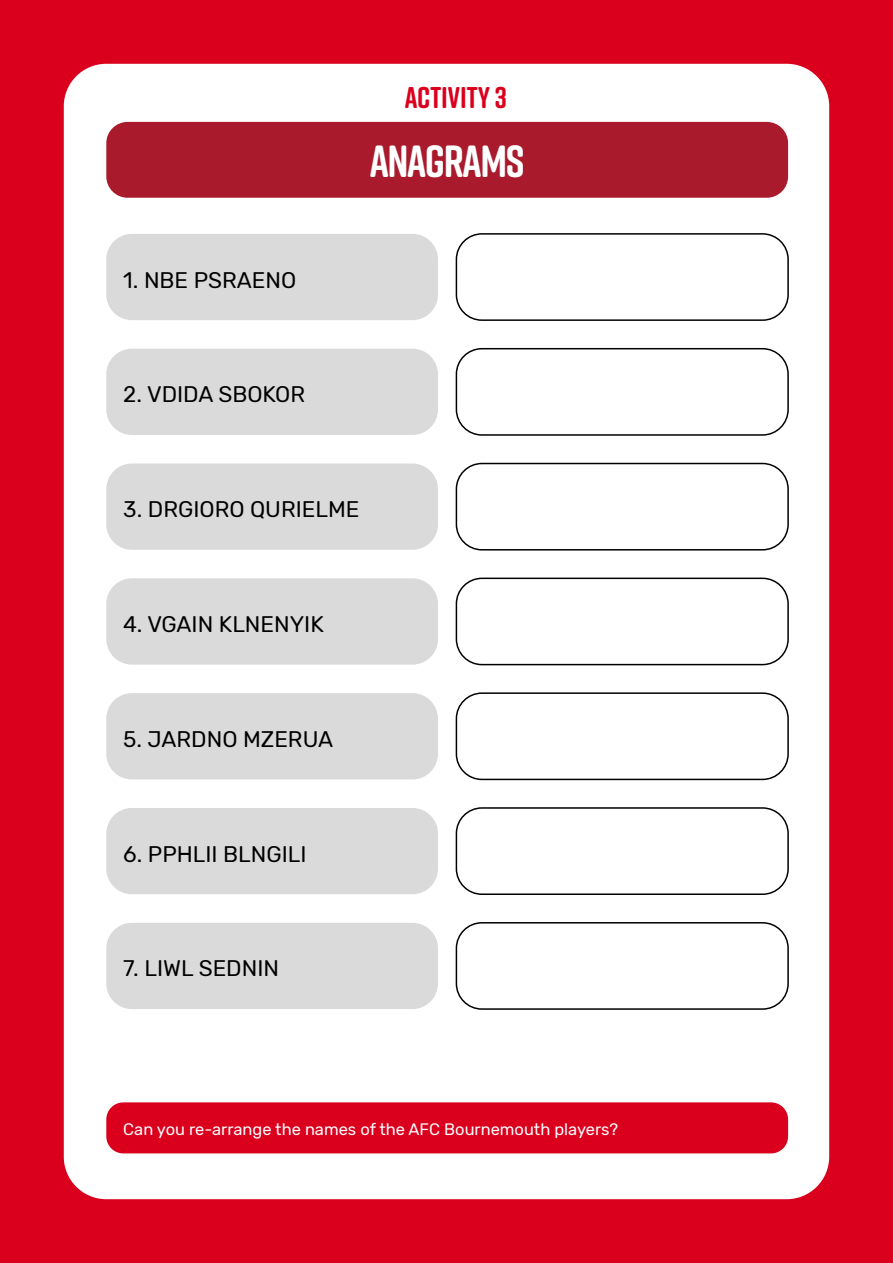
<style>
.page{position:relative;width:893px;height:1263px;background:#da001d}
.page>*{position:absolute;margin:0;border:0;box-sizing:border-box;transform-origin:0 0}
.t1{font:700 45px "Rift Soft";letter-spacing:-.03em;color:#fff}
.t2{font:700 30px "Rift Soft";color:#da001d}
.t3{font:22.5px "Rubik";color:#000}
.t4{font:16.5px "Rubik";color:#fff}
</style>
<div class="page">
<div style="left:64px;top:64px;width:765px;height:1135px;background:#fff;border-radius:43px"></div>
<div style="left:106px;top:122px;width:682px;height:76px;background:#a91a2d;border-radius:21px"></div>
<div style="left:106px;top:1102px;width:682px;height:51px;background:#da001d;border-radius:17px"></div>
<div style="left:106px;top:234px;width:332px;height:86px;background:#dadada;border-radius:26px"></div>
<div style="left:106px;top:349px;width:332px;height:86px;background:#dadada;border-radius:26px"></div>
<div style="left:106px;top:463px;width:332px;height:87px;background:#dadada;border-radius:26px"></div>
<div style="left:106px;top:578px;width:332px;height:87px;background:#dadada;border-radius:26px"></div>
<div style="left:106px;top:693px;width:332px;height:86px;background:#dadada;border-radius:26px"></div>
<div style="left:106px;top:808px;width:332px;height:86px;background:#dadada;border-radius:26px"></div>
<div style="left:106px;top:923px;width:332px;height:86px;background:#dadada;border-radius:26px"></div>
<div style="left:456px;top:233px;width:333px;height:88px;border:2px solid #000;border-radius:26px"></div>
<div style="left:456px;top:348px;width:333px;height:88px;border:2px solid #000;border-radius:26px"></div>
<div style="left:456px;top:463px;width:333px;height:87px;border:2px solid #000;border-radius:26px"></div>
<div style="left:456px;top:578px;width:333px;height:87px;border:2px solid #000;border-radius:26px"></div>
<div style="left:456px;top:692px;width:333px;height:88px;border:2px solid #000;border-radius:26px"></div>
<div style="left:456px;top:807px;width:333px;height:88px;border:2px solid #000;border-radius:26px"></div>
<div style="left:456px;top:922px;width:333px;height:88px;border:2px solid #000;border-radius:26px"></div>
<p class="t3" style="left:123px;top:267px;width:174px">1. NBE PSRAENO</p>
<p class="t3" style="left:123px;top:382px;width:183px">2. VDIDA SBOKOR</p>
<h2 class="t2" style="left:405px;top:76px;width:104px">ACTIVITY 3</h2>
<h1 class="t1" style="left:370px;top:129px;width:156px">ANAGRAMS</h1>
<p class="t3" style="left:123px;top:497px;width:238px">3. DRGIORO QURIELME</p>
<p class="t3" style="left:123px;top:611px;width:202px">4. VGAIN KLNENYIK</p>
<p class="t3" style="left:123px;top:726px;width:211px">5. JARDNO MZERUA</p>
<p class="t3" style="left:123px;top:841px;width:185px">6. PPHLII BLNGILI</p>
<p class="t3" style="left:123px;top:956px;width:157px">7. LIWL SEDNIN</p>
<p class="t4" style="left:123px;top:1120px;width:496px">Can you re-arrange the names of the AFC Bournemouth players?</p>
</div>
